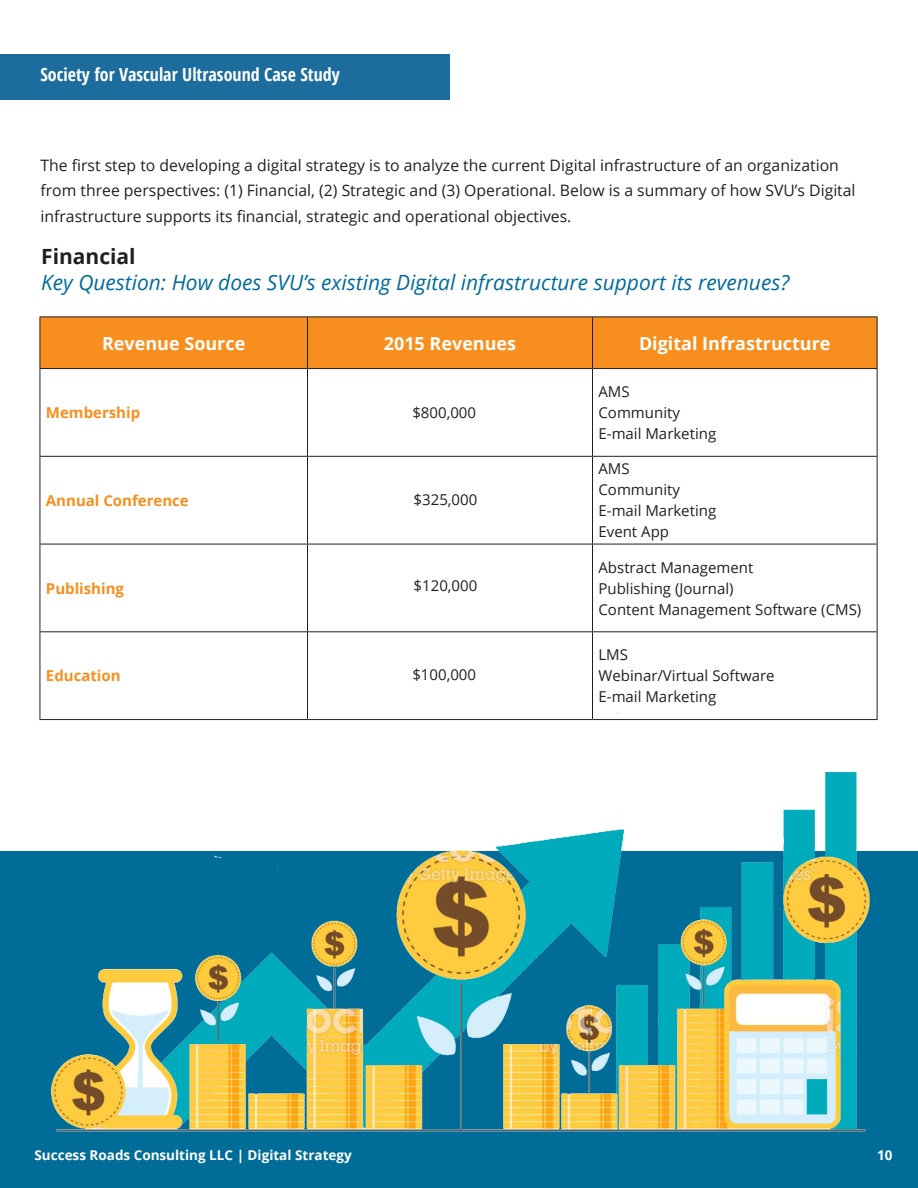
<style>
.page{position:relative;width:918px;height:1188px;background:#fff}
.page>*{position:absolute;margin:0;border:0;box-sizing:border-box;transform-origin:0 0}
.t1{font:italic 21px "Open Sans";color:#006b9c}
.t2{font:700 21px "Open Sans";color:#231f20}
.t3{font:700 18px "Open Sans";color:#fff}
.t4{font:700 18px "Open Sans Condensed";color:#fff}
.t5{font:15.75px/25.5px "Open Sans";color:#231f20}
.t6{font:15px/21px "Open Sans";color:#231f20}
.t7{font:700 15px "Open Sans";color:#f78f1f}
.t8{font:700 13.5px "Open Sans";color:#fff}
</style>
<div class="page">
<div style="left:0;top:851px;width:918px;height:337px;background:#006c98"></div>
<img style="left:39px;top:591px;width:838px;height:541px">
<div style="left:0;top:54px;width:450px;height:45px;background:#1c6d9d"></div>
<div style="left:41px;top:317px;width:836px;height:52px;background:#f88e1e"></div>
<hr style="left:40px;top:316px;width:267px;height:1px;background:#231f20">
<hr style="left:40px;top:317px;width:1px;height:51px;background:#231f20">
<hr style="left:308px;top:316px;width:284px;height:1px;background:#231f20">
<hr style="left:307px;top:317px;width:1px;height:51px;background:#231f20">
<hr style="left:592px;top:316px;width:286px;height:1px;background:#231f20">
<hr style="left:592px;top:317px;width:1px;height:51px;background:#231f20">
<hr style="left:877px;top:317px;width:1px;height:51px;background:#231f20">
<hr style="left:40px;top:368px;width:267px;height:1px;background:#231f20">
<hr style="left:40px;top:369px;width:1px;height:87px;background:#231f20">
<hr style="left:308px;top:368px;width:284px;height:1px;background:#231f20">
<hr style="left:307px;top:369px;width:1px;height:87px;background:#231f20">
<hr style="left:592px;top:368px;width:286px;height:1px;background:#231f20">
<hr style="left:592px;top:369px;width:1px;height:87px;background:#231f20">
<hr style="left:877px;top:369px;width:1px;height:87px;background:#231f20">
<hr style="left:40px;top:456px;width:267px;height:1px;background:#231f20">
<hr style="left:40px;top:457px;width:1px;height:87px;background:#231f20">
<hr style="left:308px;top:456px;width:284px;height:1px;background:#231f20">
<hr style="left:307px;top:457px;width:1px;height:87px;background:#231f20">
<hr style="left:592px;top:456px;width:286px;height:1px;background:#231f20">
<hr style="left:592px;top:457px;width:1px;height:87px;background:#231f20">
<hr style="left:877px;top:457px;width:1px;height:87px;background:#231f20">
<hr style="left:40px;top:544px;width:267px;height:1px;background:#231f20">
<hr style="left:40px;top:544px;width:1px;height:87px;background:#231f20">
<hr style="left:308px;top:544px;width:284px;height:1px;background:#231f20">
<hr style="left:307px;top:544px;width:1px;height:87px;background:#231f20">
<hr style="left:592px;top:544px;width:286px;height:1px;background:#231f20">
<hr style="left:592px;top:544px;width:1px;height:87px;background:#231f20">
<hr style="left:877px;top:544px;width:1px;height:87px;background:#231f20">
<hr style="left:40px;top:631px;width:267px;height:1px;background:#231f20">
<hr style="left:40px;top:632px;width:1px;height:87px;background:#231f20">
<hr style="left:308px;top:631px;width:284px;height:1px;background:#231f20">
<hr style="left:307px;top:632px;width:1px;height:87px;background:#231f20">
<hr style="left:592px;top:631px;width:286px;height:1px;background:#231f20">
<hr style="left:592px;top:632px;width:1px;height:87px;background:#231f20">
<hr style="left:877px;top:632px;width:1px;height:87px;background:#231f20">
<hr style="left:40px;top:719px;width:267px;height:1px;background:#231f20">
<hr style="left:308px;top:719px;width:284px;height:1px;background:#231f20">
<hr style="left:592px;top:719px;width:286px;height:1px;background:#231f20">
<p class="t4" style="left:40px;top:62px;width:301px">Society for Vascular Ultrasound Case Study</p>
<p class="t5" style="left:40px;top:152px;width:817px">The first step to developing a digital strategy is to analyze the current Digital infrastructure of an organization from three perspectives: (1) Financial, (2) Strategic and (3) Operational. Below is a summary of how SVU’s Digital infrastructure supports its financial, strategic and operational objectives.</p>
<h1 class="t2" style="left:41px;top:242px;width:96px">Financial</h1>
<h1 class="t1" style="left:41px;top:268px;width:750px">Key Question: How does SVU’s existing Digital infrastructure support its revenues?</h1>
<p class="t3" style="left:102px;top:330px;width:145px">Revenue Source</p>
<p class="t3" style="left:384px;top:330px;width:134px">2015 Revenues</p>
<p class="t3" style="left:639px;top:330px;width:193px">Digital Infrastructure</p>
<p class="t7" style="left:46px;top:402px;width:96px">Membership</p>
<p class="t6" style="left:412px;top:402px;width:65px">$800,000</p>
<p class="t7" style="left:46px;top:490px;width:144px">Annual Conference</p>
<p class="t6" style="left:414px;top:488px;width:65px">$325,000</p>
<p class="t7" style="left:46px;top:578px;width:80px">Publishing</p>
<p class="t6" style="left:414px;top:575px;width:65px">$120,000</p>
<p class="t7" style="left:46px;top:665px;width:76px">Education</p>
<p class="t6" style="left:412px;top:664px;width:65px">$100,000</p>
<p class="t6" style="left:598px;top:381px;width:119px">AMS<br>Community<br>E-mail Marketing</p>
<p class="t6" style="left:598px;top:458px;width:119px">AMS<br>Community<br>E-mail Marketing<br>Event App</p>
<p class="t6" style="left:598px;top:556px;width:264px">Abstract Management<br>Publishing (Journal)<br>Content Management Software (CMS)</p>
<p class="t6" style="left:598px;top:644px;width:178px">LMS<br>Webinar/Virtual Software<br>E-mail Marketing</p>
<p class="t8" style="left:34px;top:1146px;width:319px">Success Roads Consulting LLC | Digital Strategy</p>
<p class="t8" style="left:877px;top:1146px;width:17px">10</p>
</div>
